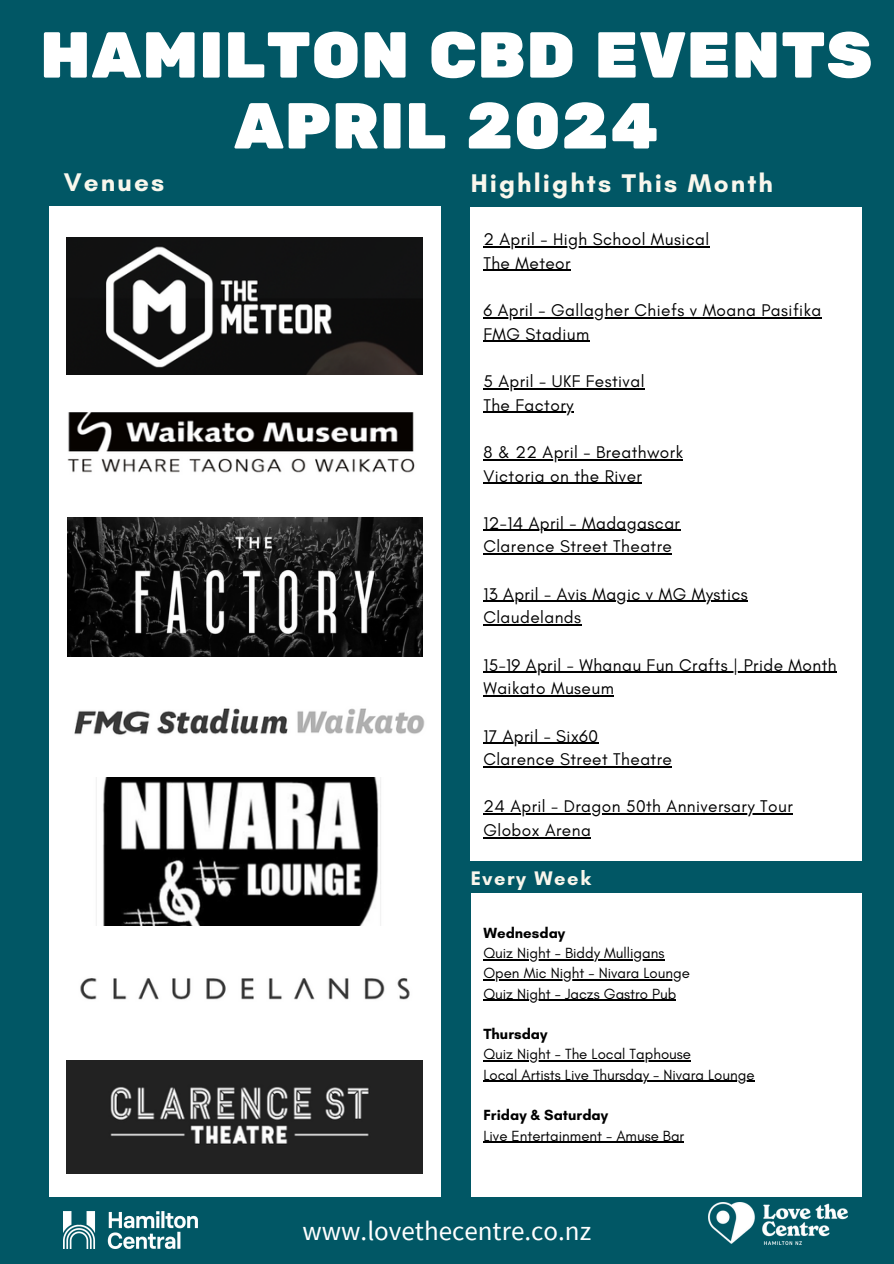
<style>
.page{position:relative;width:894px;height:1264px;background:#fff}
.page>*{position:absolute;margin:0;border:0;box-sizing:border-box;transform-origin:0 0}
.t1{font:64.8px/70.8px "Rubik One";color:#fff;text-align:center}
.t2{font:27px "Source Sans Pro";color:#fff}
.t3{font:700 25.95px "Glacial Indifference";letter-spacing:.08em;color:#f9f7ed}
.t4{font:700 19.95px "Glacial Indifference";letter-spacing:.08em;color:#f9f7ed}
.t5{font:17.25px/23.7px "Glacial Indifference";letter-spacing:.025em;color:#000}
.t6{font:15px "Glacial Indifference";color:#000}
.t7{font:700 15px "Glacial Indifference";color:#000}
</style>
<div class="page">
<div style="left:0;top:0;width:893px;height:1263px;background:#015765"></div>
<div style="left:49px;top:207px;width:391px;height:989px;background:#fff"></div>
<div style="left:470px;top:207px;width:391px;height:653px;background:#fff"></div>
<img style="left:67px;top:238px;width:355px;height:137px">
<img style="left:67px;top:777px;width:356px;height:396px">
<img style="left:74px;top:708px;width:351px;height:27px">
<img style="left:67px;top:518px;width:356px;height:138px">
<img style="left:67px;top:412px;width:348px;height:61px">
<div style="left:470px;top:892px;width:391px;height:304px;background:#fff"></div>
<img style="left:64px;top:1211px;width:134px;height:37px">
<img style="left:708px;top:1202px;width:139px;height:41px">
<hr style="left:483px;top:959px;width:181px;height:1px;background:#000">
<hr style="left:483px;top:979px;width:198px;height:1px;background:#000">
<hr style="left:483px;top:999px;width:193px;height:1px;background:#000">
<hr style="left:483px;top:1060px;width:208px;height:1px;background:#000">
<hr style="left:483px;top:1080px;width:271px;height:1px;background:#000">
<hr style="left:483px;top:1141px;width:201px;height:1px;background:#000">
<hr style="left:483px;top:246px;width:226px;height:1px;background:#000">
<hr style="left:483px;top:270px;width:88px;height:1px;background:#000">
<hr style="left:483px;top:317px;width:338px;height:1px;background:#000">
<hr style="left:483px;top:341px;width:106px;height:1px;background:#000">
<hr style="left:483px;top:388px;width:161px;height:1px;background:#000">
<hr style="left:483px;top:412px;width:90px;height:1px;background:#000">
<hr style="left:483px;top:459px;width:200px;height:1px;background:#000">
<hr style="left:483px;top:482px;width:159px;height:2px;background:#000">
<hr style="left:483px;top:530px;width:86px;height:1px;background:#000">
<hr style="left:569px;top:530px;width:111px;height:1px;background:#000">
<hr style="left:483px;top:553px;width:189px;height:1px;background:#000">
<hr style="left:483px;top:601px;width:265px;height:1px;background:#000">
<hr style="left:483px;top:624px;width:98px;height:1px;background:#000">
<hr style="left:483px;top:671px;width:353px;height:2px;background:#000">
<hr style="left:483px;top:695px;width:131px;height:1px;background:#000">
<hr style="left:483px;top:742px;width:115px;height:1px;background:#000">
<hr style="left:483px;top:766px;width:189px;height:1px;background:#000">
<hr style="left:483px;top:813px;width:310px;height:1px;background:#000">
<hr style="left:483px;top:837px;width:108px;height:1px;background:#000">
<p class="t1" style="left:40px;top:22px;width:834px">HAMILTON CBD EVENTS<br>APRIL 2024</p>
<p class="t3" style="left:64px;top:166px;width:102px">Venues</p>
<p class="t3" style="left:470px;top:167px;width:304px">Highlights This Month</p>
<p class="t5" style="left:483px;top:227px;width:227px">2 April - High School Musical<br>The Meteor</p>
<p class="t5" style="left:483px;top:298px;width:339px">6 April - Gallagher Chiefs v Moana Pasifika<br>FMG Stadium</p>
<p class="t5" style="left:483px;top:369px;width:162px">5 April - UKF Festival</p>
<p class="t5" style="left:483px;top:393px;width:91px">The Factory</p>
<p class="t5" style="left:483px;top:440px;width:201px">8 &amp; 22 April - Breathwork<br>Victoria on the River</p>
<p class="t5" style="left:483px;top:511px;width:198px">12-14 April - Madagascar</p>
<p class="t5" style="left:483px;top:534px;width:190px">Clarence Street Theatre</p>
<p class="t5" style="left:483px;top:582px;width:266px">13 April - Avis Magic v MG Mystics<br>Claudelands</p>
<h3 class="t5" style="left:483px;top:652px;width:354px">15-19 April - Whanau Fun Crafts | Pride Month<br>Waikato Museum</h3>
<p class="t5" style="left:483px;top:723px;width:190px">17 April - Six60<br>Clarence Street Theatre</p>
<p class="t5" style="left:483px;top:794px;width:311px">24 April - Dragon 50th Anniversary Tour<br>Globox Arena</p>
<h5 class="t4" style="left:470px;top:866px;width:122px">Every Week</h5>
<h5 class="t7" style="left:483px;top:923px;width:83px">Wednesday</h5>
<h5 class="t6" style="left:483px;top:943px;width:182px">Quiz Night - Biddy Mulligans</h5>
<h5 class="t6" style="left:483px;top:964px;width:208px">Open Mic Night - Nivara Lounge</h5>
<h5 class="t6" style="left:483px;top:984px;width:194px">Quiz Night - Jaczs Gastro Pub</h5>
<h5 class="t7" style="left:483px;top:1024px;width:66px">Thursday</h5>
<h5 class="t6" style="left:483px;top:1045px;width:209px">Quiz Night - The Local Taphouse</h5>
<h5 class="t6" style="left:483px;top:1065px;width:272px">Local Artists Live Thursday - Nivara Lounge</h5>
<h5 class="t7" style="left:483px;top:1105px;width:126px">Friday &amp; Saturday</h5>
<h4 class="t6" style="left:483px;top:1126px;width:202px">Live Entertainment - Amuse Bar</h4>
<h2 class="t2" style="left:302px;top:1213px;width:290px">www.lovethecentre.co.nz</h2>
</div>
